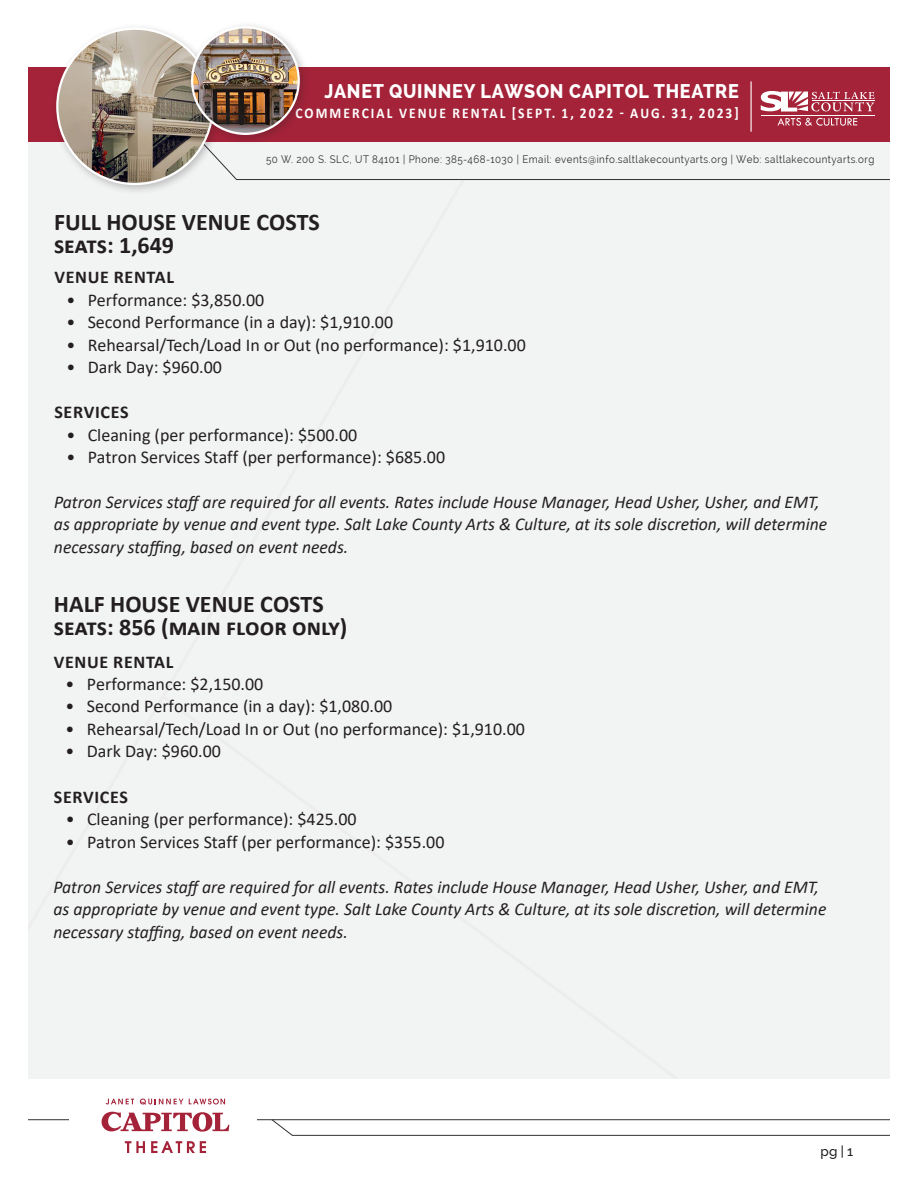
<style>
.page{position:relative;width:918px;height:1188px;background:#fff}
.page>*{position:absolute;margin:0;border:0;box-sizing:border-box;transform-origin:0 0}
.t1{font:700 24px/22.5px "Calibri";color:#231f20}
.t2{font:800 19.8px "Raleway";letter-spacing:.04em;color:#fff;scale:.91 1}
.t3{font:italic 18px/22.5px "Calibri";color:#231f20}
.t4{font:18px "Calibri";color:#231f20}
.t5{font:700 18px "Calibri";letter-spacing:.04em;color:#231f20}
.t6{font:700 14.85px "Calibri";letter-spacing:.15em;color:#fff;scale:.91 1}
.t7{font:500 13.5px "Raleway";color:#231f20}
.t8{font:10.8px "Raleway";letter-spacing:.05em;color:#323031;scale:.91 1}
</style>
<div class="page">
<div style="left:16px;top:143px;width:885px;height:940px;background:#f2f3f3"></div>
<hr style="left:0;top:1119px;width:918px;height:1px;background:#323031">
<div style="left:14px;top:67px;width:903px;height:75px;background:#a42339"></div>
<svg style="left:761px;top:91px;width:113px;height:21px"></svg>
<hr style="left:812px;top:100px;width:62px;height:1px;background:#fff">
<hr style="left:761px;top:115px;width:113px;height:1px;background:#fff">
<svg style="left:224px;top:118px;width:667px;height:62px"></svg>
<hr style="left:751px;top:81px;width:1px;height:51px;background:#fff">
<div style="left:51px;top:23px;width:173px;height:172px;background:#231f20;opacity:.25"></div>
<img style="left:57px;top:29px;width:156px;height:155px;border-radius:78px">
<svg style="left:271px;top:1119px;width:620px;height:17px"></svg>
<div style="left:5px;top:1079px;width:907px;height:28px;background:#fff"></div>
<div style="left:70px;top:1106px;width:187px;height:51px;background:#fff"></div>
<div style="left:186px;top:21px;width:124px;height:124px;background:#231f20;opacity:.25"></div>
<img style="left:192px;top:27px;width:107px;height:107px;border-radius:53px">
<div style="left:191px;top:26px;width:109px;height:109px;border:2px solid #fff;border-radius:50%"></div>
<svg style="left:125px;top:1141px;width:20px;height:12px"></svg>
<svg style="left:151px;top:1141px;width:55px;height:12px"></svg>
<svg style="left:101px;top:1112px;width:128px;height:20px"></svg>
<svg style="left:106px;top:1099px;width:28px;height:5px"></svg>
<svg style="left:140px;top:1099px;width:43px;height:5px"></svg>
<svg style="left:189px;top:1099px;width:36px;height:5px"></svg>
<div style="left:891px;top:0;width:27px;height:1179px;background:#fff"></div>
<div style="left:0;top:0;width:28px;height:1188px;background:#fff"></div>
<p class="t2" style="left:324px;top:80px;width:457px">JANET QUINNEY LAWSON CAPITOL THEATRE</p>
<p class="t6" style="left:295px;top:102px;width:489px">COMMERCIAL VENUE RENTAL [SEPT. 1, 2022 - AUG. 31, 2023]</p>
<p class="t8" style="left:266px;top:153px;width:670px">50 W. 200 S. SLC, UT 84101 | Phone: 385-468-1030 | Email: events@info.saltlakecountyarts.org | Web: saltlakecountyarts.org</p>
<h1 class="t1" style="left:54px;top:211px;width:267px">FULL HOUSE VENUE COSTS seats: 1,649</h1>
<p class="t5" style="left:54px;top:264px;width:121px">VENUE RENTAL</p>
<p class="t4" style="left:67px;top:287px;width:199px">• Performance: $3,850.00</p>
<p class="t4" style="left:67px;top:310px;width:328px">• Second Performance (in a day): $1,910.00</p>
<p class="t4" style="left:67px;top:332px;width:461px">• Rehearsal/Tech/Load In or Out (no performance): $1,910.00</p>
<p class="t4" style="left:67px;top:355px;width:157px">• Dark Day: $960.00</p>
<p class="t5" style="left:54px;top:399px;width:76px">SERVICES</p>
<p class="t4" style="left:67px;top:422px;width:292px">• Cleaning (per performance): $500.00</p>
<p class="t4" style="left:67px;top:445px;width:380px">• Patron Services Staff (per performance): $685.00</p>
<p class="t3" style="left:54px;top:490px;width:775px">Patron Services staff are required for all events. Rates include House Manager, Head Usher, Usher, and EMT, as appropriate by venue and event type. Salt Lake County Arts &amp; Culture, at its sole discretion, will determine necessary staffing, based on event needs.</p>
<h1 class="t1" style="left:54px;top:593px;width:295px">HALF HOUSE VENUE COSTS seats: 856 (main floor only)</h1>
<p class="t5" style="left:54px;top:649px;width:121px">VENUE RENTAL</p>
<p class="t4" style="left:66px;top:671px;width:199px">• Performance: $2,150.00</p>
<p class="t4" style="left:66px;top:694px;width:328px">• Second Performance (in a day): $1,080.00</p>
<p class="t4" style="left:66px;top:716px;width:461px">• Rehearsal/Tech/Load In or Out (no performance): $1,910.00</p>
<p class="t4" style="left:66px;top:739px;width:157px">• Dark Day: $960.00</p>
<p class="t5" style="left:54px;top:784px;width:76px">SERVICES</p>
<p class="t4" style="left:66px;top:807px;width:292px">• Cleaning (per performance): $425.00</p>
<p class="t4" style="left:66px;top:829px;width:380px">• Patron Services Staff (per performance): $355.00</p>
<p class="t3" style="left:53px;top:875px;width:775px">Patron Services staff are required for all events. Rates include House Manager, Head Usher, Usher, and EMT, as appropriate by venue and event type. Salt Lake County Arts &amp; Culture, at its sole discretion, will determine necessary staffing, based on event needs.</p>
<p class="t7" style="left:821px;top:1143px;width:34px">pg | 1</p>
</div>
